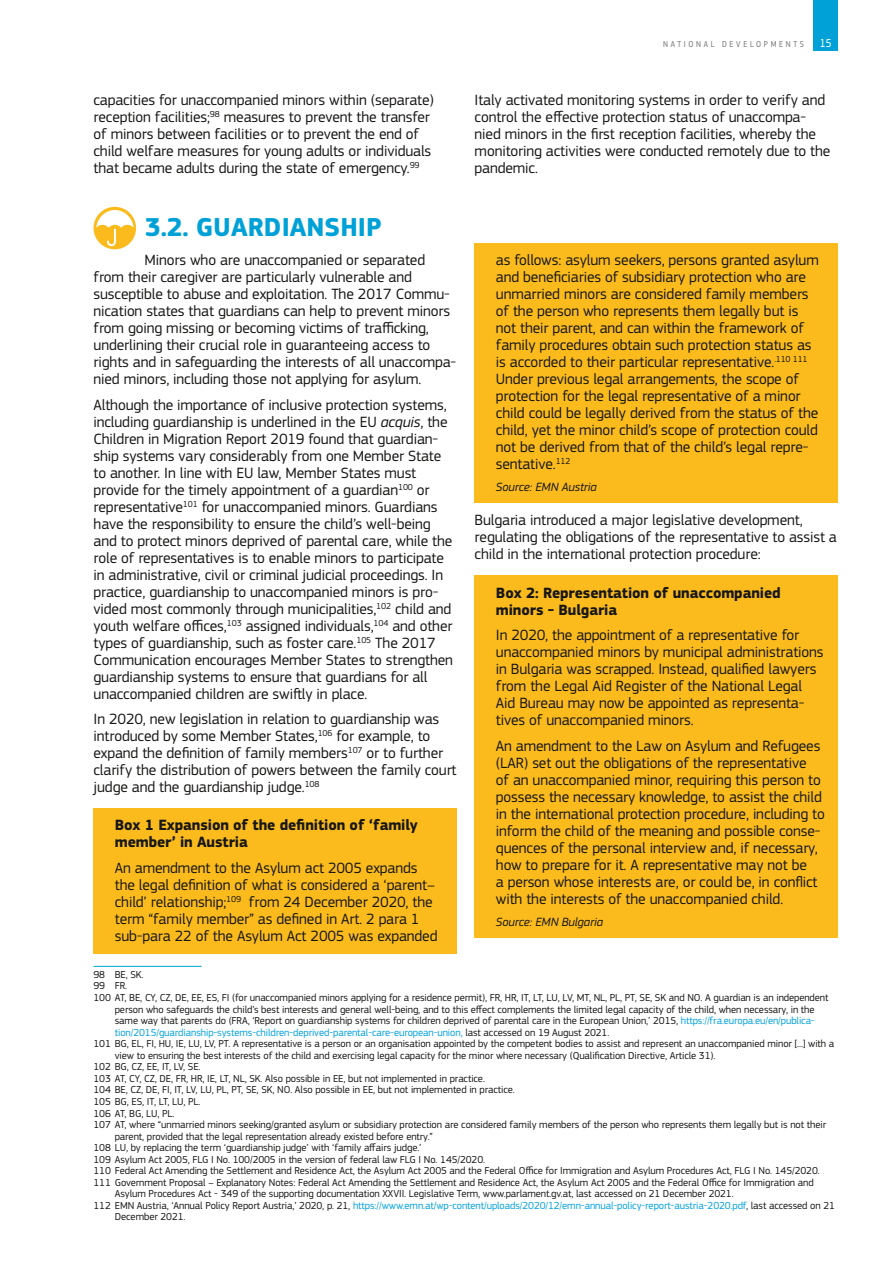
<style>
.page{position:relative;width:893px;height:1263px;background:#fff}
.page>*{position:absolute;margin:0;border:0;box-sizing:border-box;transform-origin:0 0}
.t1{font:700 27px "EC Square Sans Pro";color:#00a1d7}
.t2{font:15.45px/17px "EC Square Sans Pro";letter-spacing:-.01em;color:#181716}
.t3{font:700 15.45px/17px "EC Square Sans Pro";letter-spacing:-.01em;color:#181716}
.t4{font:italic 12.45px "EC Square Sans Pro";letter-spacing:-.01em;color:#181716}
.t5{font:12px "EC Square Sans Cond Pro";color:#fff}
.t6{font:10.5px "EC Square Sans Pro";letter-spacing:-.01em;color:#181716}
.t7{font:10.5px "EC Square Sans Pro";letter-spacing:-.01em;color:#00a1df}
.t8{font:9px "EC Square Sans Cond Pro";letter-spacing:.3em;color:#7a7b7a}
.s1{font-style:italic}
.s2{color:#00a1df}
.s3{color:#181716}
</style>
<div class="page">
<div style="left:814px;top:0;width:24px;height:51px;background:#00a1d7"></div>
<hr style="left:94px;top:966px;width:108px;height:1px;background:#00a1d7">
<div style="left:94px;top:808px;width:363px;height:52px;background:#fbbb1d"></div>
<div style="left:94px;top:851px;width:363px;height:102px;background:#fbbb1d"></div>
<div style="left:475px;top:243px;width:363px;height:239px;background:#fbbb1d"></div>
<div style="left:475px;top:471px;width:363px;height:32px;background:#fbbb1d"></div>
<div style="left:475px;top:575px;width:363px;height:52px;background:#fbbb1d"></div>
<div style="left:475px;top:618px;width:363px;height:119px;background:#fbbb1d"></div>
<div style="left:475px;top:728px;width:363px;height:188px;background:#fbbb1d"></div>
<div style="left:475px;top:906px;width:363px;height:31px;background:#fbbb1d"></div>
<div style="left:94px;top:207px;width:42px;height:42px;background:#fbbb1d;border-radius:50%"></div>
<svg style="left:96px;top:210px;width:38px;height:37px"></svg>
<p class="t8" style="left:663px;top:39px;width:142px">NATIONAL DEVELOPMENTS</p>
<p class="t5" style="left:820px;top:36px;width:13px">15</p>
<p class="t2" style="left:94px;top:92px;width:342px">capacities for unaccompanied minors within (separate) reception facilities;<sup>98</sup> measures to prevent the transfer of minors between facilities or to prevent the end of child welfare measures for young adults or individuals that became adults during the state of emergency.<sup>99</sup></p>
<h1 class="t1" style="left:145px;top:210px;width:238px">3.2. GUARDIANSHIP</h1>
<p class="t2" style="left:94px;top:252px;width:364px;text-indent:51px">Minors who are unaccompanied or separated from their caregiver are particularly vulnerable and susceptible to abuse and exploitation. The 2017 Commu&shy;nication states that guardians can help to prevent minors from going missing or becoming victims of trafficking, underlining their crucial role in guaranteeing access to rights and in safeguarding the interests of all unaccompa&shy;nied minors, including those not applying for asylum.</p>
<p class="t2" style="left:94px;top:396px;width:361px">Although the importance of inclusive protection systems, including guardianship is underlined in the EU <span class="s1">acquis</span>, the Children in Migration Report 2019 found that guardian&shy;ship systems vary considerably from one Member State to another. In line with EU law, Member States must provide for the timely appointment of a guardian<sup>100</sup> or representative<sup>101</sup> for unaccompanied minors. Guardians have the responsibility to ensure the child’s well-being and to protect minors deprived of parental care, while the role of representatives is to enable minors to participate in administrative, civil or criminal judicial proceedings. In practice, guardianship to unaccompanied minors is pro&shy;vided most commonly through municipalities,<sup>102</sup> child and youth welfare offices,<sup>103</sup> assigned individuals,<sup>104</sup> and other types of guardianship, such as foster care.<sup>105</sup> The 2017<br>Communication encourages Member States to strengthen guardianship systems to ensure that guardians for all unaccompanied children are swiftly in place.</p>
<p class="t2" style="left:94px;top:711px;width:365px">In 2020, new legislation in relation to guardianship was introduced by some Member States,<sup>106</sup> for example, to expand the definition of family members<sup>107</sup> or to further clarify the distribution of powers between the family court judge and the guardianship judge.<sup>108</sup></p>
<p class="t3" style="left:115px;top:817px;width:305px">Box 1 Expansion of the definition of ‘family member’ in Austria</p>
<p class="t2" style="left:115px;top:859px;width:324px">An amendment to the Asylum act 2005 expands the legal definition of what is considered a ‘parent– child’ relationship;<sup>109</sup> from 24 December 2020, the term “family member” as defined in Art. 2 para 1 sub-para 22 of the Asylum Act 2005 was expanded</p>
<p class="t2" style="left:475px;top:92px;width:357px">Italy activated monitoring systems in order to verify and control the effective protection status of unaccompa&shy;nied minors in the first reception facilities, whereby the monitoring activities were conducted remotely due to the pandemic.</p>
<p class="t2" style="left:496px;top:252px;width:324px">as follows: asylum seekers, persons granted asylum and beneficiaries of subsidiary protection who are unmarried minors are considered family members of the person who represents them legally but is not their parent, and can within the framework of family procedures obtain such protection status as is accorded to their particular representative.<sup>.110</sup> <sup>111<br></sup>Under previous legal arrangements, the scope of protection for the legal representative of a minor child could be legally derived from the status of the child, yet the minor child’s scope of protection could not be derived from that of the child’s legal repre&shy;sentative.<sup>112</sup></p>
<p class="t4" style="left:496px;top:480px;width:102px">Source: EMN Austria</p>
<p class="t2" style="left:475px;top:512px;width:364px">Bulgaria introduced a major legislative development, regulating the obligations of the representative to assist a child in the international protection procedure:</p>
<p class="t3" style="left:496px;top:585px;width:286px">Box 2: Representation of unaccompanied minors - Bulgaria</p>
<p class="t2" style="left:496px;top:627px;width:329px">In 2020, the appointment of a representative for unaccompanied minors by municipal administrations in Bulgaria was scrapped. Instead, qualified lawyers from the Legal Aid Register of the National Legal Aid Bureau may now be appointed as representa&shy;tives of unaccompanied minors.</p>
<p class="t2" style="left:496px;top:737px;width:331px">An amendment to the Law on Asylum and Refugees (LAR) set out the obligations of the representative<br>of an unaccompanied minor, requiring this person to possess the necessary knowledge, to assist the child in the international protection procedure, including to inform the child of the meaning and possible conse&shy;quences of the personal interview and, if necessary, how to prepare for it. A representative may not be<br>a person whose interests are, or could be, in conflict with the interests of the unaccompanied child.</p>
<p class="t4" style="left:496px;top:914px;width:109px">Source: EMN Bulgaria</p>
<p class="t6" style="left:94px;top:968px;width:52px">98 BE, SK.</p>
<p class="t6" style="left:94px;top:980px;width:35px">99 FR.</p>
<p class="t6" style="left:94px;top:991px;width:736px">100 AT, BE, CY, CZ, DE, EE, ES, FI (for unaccompanied minors applying for a residence permit), FR, HR, IT, LT, LU, LV, MT, NL, PL, PT, SE, SK and NO. A guardian is an independent</p>
<p class="t6" style="left:115px;top:1003px;width:701px">person who safeguards the child’s best interests and general well-being, and to this effect complements the limited legal capacity of the child, when necessary, in the</p>
<p class="t6" style="left:115px;top:1014px;width:701px">same way that parents do (FRA, ‘Report on guardianship systems for children deprived of parental care in the European Union,’ 2015, <span class="s2">https://fra.europa.eu/en/publica-</span></p>
<p class="t7" style="left:115px;top:1026px;width:496px">tion/2015/guardianship-systems-children-deprived-parental-care-european-union, <span class="s3">last accessed on 19 August 2021.</span></p>
<p class="t6" style="left:94px;top:1037px;width:742px">101 BG, EL, FI, HU, IE, LU, LV, PT. A representative is a person or an organisation appointed by the competent bodies to assist and represent an unaccompanied minor [...] with a</p>
<p class="t6" style="left:115px;top:1049px;width:602px">view to ensuring the best interests of the child and exercising legal capacity for the minor where necessary (Qualification Directive, Article 31).</p>
<p class="t6" style="left:94px;top:1061px;width:109px">102 BG, CZ, EE, IT, LV, SE.</p>
<p class="t6" style="left:94px;top:1072px;width:393px">103 AT, CY, CZ, DE, FR, HR, IE, LT, NL, SK. Also possible in EE, but not implemented in practice.</p>
<p class="t6" style="left:94px;top:1084px;width:423px">104 BE, CZ, DE, FI, IT, LV, LU, PL, PT, SE, SK, NO. Also possible in EE, but not implemented in practice.</p>
<p class="t6" style="left:94px;top:1095px;width:109px">105 BG, ES, IT, LT, LU, PL.</p>
<p class="t6" style="left:94px;top:1107px;width:82px">106 AT, BG, LU, PL.</p>
<p class="t6" style="left:94px;top:1118px;width:734px">107 AT, where “unmarried minors seeking/granted asylum or subsidiary protection are considered family members of the person who represents them legally but is not their</p>
<p class="t6" style="left:115px;top:1130px;width:319px">parent, provided that the legal representation already existed before entry.”</p>
<p class="t6" style="left:94px;top:1141px;width:329px">108 LU, by replacing the term ‘guardianship judge’ with ‘family affairs judge.’</p>
<p class="t6" style="left:94px;top:1153px;width:393px">109 Asylum Act 2005, FLG I No. 100/2005 in the version of federal law FLG I No. 145/2020.</p>
<p class="t6" style="left:94px;top:1165px;width:728px">110 Federal Act Amending the Settlement and Residence Act, the Asylum Act 2005 and the Federal Office for Immigration and Asylum Procedures Act, FLG I No. 145/2020.</p>
<p class="t6" style="left:94px;top:1176px;width:722px">111 Government Proposal – Explanatory Notes: Federal Act Amending the Settlement and Residence Act, the Asylum Act 2005 and the Federal Office for Immigration and</p>
<p class="t6" style="left:115px;top:1188px;width:620px">Asylum Procedures Act - 349 of the supporting documentation XXVII. Legislative Term, www.parlament.gv.at, last accessed on 21 December 2021.</p>
<p class="t7" style="left:94px;top:1199px;width:743px"><span class="s3">112 EMN Austria, ‘Annual Policy Report Austria,’ 2020, p. 21,</span> https://www.emn.at/wp-content/uploads/2020/12/emn-annual-policy-report-austria-2020.pdf<span class="s3">, last accessed on 21</span></p>
<p class="t6" style="left:115px;top:1211px;width:72px">December 2021.</p>
</div>
